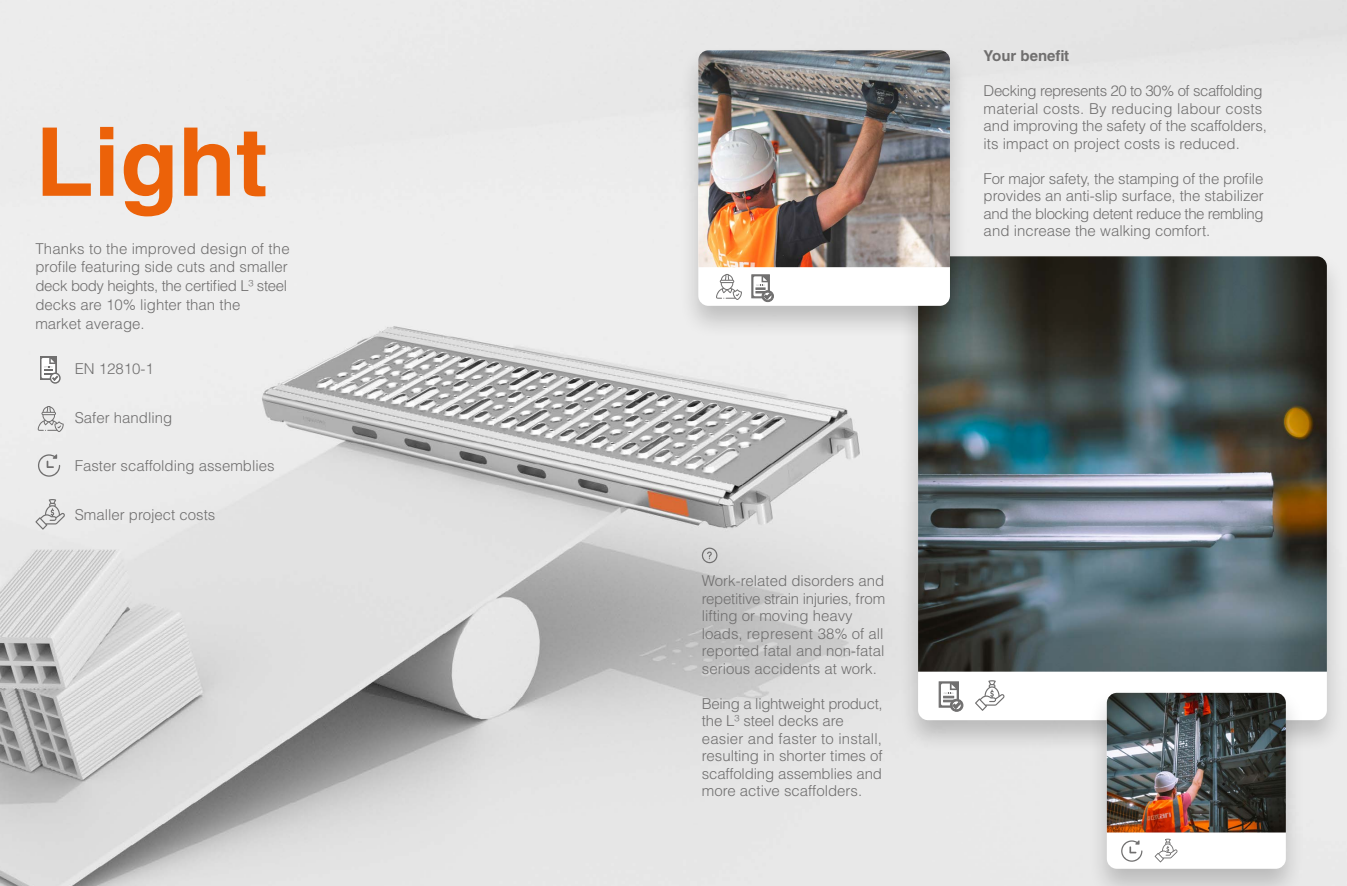
<style>
.page{position:relative;width:1347px;height:886px;background:#fff}
.page>*{position:absolute;margin:0;border:0;box-sizing:border-box;transform-origin:0 0}
.t1{font:700 95px "Helvetica LT Std";color:#ec6209}
.t2{font:300 15px/17.5px "Helvetica LT Std";color:#706f6f}
.t3{font:700 15px "Helvetica LT Std";color:#706f6f}
</style>
<div class="page">
<img style="left:0;top:0;width:1346px;height:886px">
<div style="left:898px;top:251px;width:448px;height:503px;background:#000;opacity:.2"></div>
<div style="left:918px;top:256px;width:408px;height:464px;background:#fff;border-radius:10px"></div>
<img style="left:918px;top:256px;width:408px;height:416px">
<div style="left:1086px;top:687px;width:219px;height:199px;background:#000;opacity:.2"></div>
<div style="left:1106px;top:693px;width:179px;height:176px;background:#fff;border-radius:10px"></div>
<img style="left:1106px;top:693px;width:179px;height:139px">
<div style="left:678px;top:45px;width:292px;height:295px;background:#000;opacity:.2"></div>
<div style="left:698px;top:50px;width:252px;height:256px;background:#fff;border-radius:10px"></div>
<img style="left:698px;top:50px;width:252px;height:217px">
<svg style="left:716px;top:274px;width:26px;height:26px"></svg>
<svg style="left:975px;top:680px;width:29px;height:31px"></svg>
<div style="left:939px;top:682px;width:19px;height:25px;background:#706f6f"></div>
<svg style="left:941px;top:683px;width:22px;height:28px"></svg>
<svg style="left:1121px;top:840px;width:21px;height:22px"></svg>
<svg style="left:1154px;top:839px;width:23px;height:23px"></svg>
<svg style="left:751px;top:275px;width:18px;height:23px"></svg>
<svg style="left:753px;top:276px;width:20px;height:26px"></svg>
<svg style="left:38px;top:406px;width:26px;height:26px"></svg>
<svg style="left:38px;top:454px;width:22px;height:23px"></svg>
<svg style="left:35px;top:499px;width:30px;height:31px"></svg>
<svg style="left:40px;top:356px;width:17px;height:24px"></svg>
<svg style="left:42px;top:358px;width:19px;height:26px"></svg>
<svg style="left:701px;top:548px;width:16px;height:15px"></svg>
<h1 class="t1" style="left:35px;top:126px;width:234px">Light</h1>
<p class="t2" style="left:35px;top:240px;width:256px;line-height:18.8px">Thanks to the improved design of the profile featuring side cuts and smaller deck body heights, the certified L³ steel decks are 10% lighter than the market average.</p>
<p class="t2" style="left:75px;top:361px;width:81px">EN 12810-1</p>
<p class="t2" style="left:75px;top:410px;width:99px">Safer handling</p>
<p class="t2" style="left:75px;top:458px;width:201px">Faster scaffolding assemblies</p>
<p class="t2" style="left:75px;top:507px;width:142px">Smaller project costs</p>
<p class="t3" style="left:983px;top:50px;width:87px">Your benefit</p>
<p class="t2" style="left:983px;top:83px;width:285px">Decking represents 20 to 30% of scaffolding material costs. By reducing labour costs and improving the safety of the scaffolders, its impact on project costs is reduced.</p>
<p class="t2" style="left:983px;top:171px;width:282px;text-align:justify">For major safety, the stamping of the profile provides an anti-slip surface, the stabilizer and the blocking detent reduce the rembling and increase the walking comfort.</p>
<p class="t2" style="left:702px;top:573px;width:185px">Work-related disorders and repetitive strain injuries, from lifting or moving heavy loads, represent 38% of all reported fatal and non-fatal serious accidents at work.</p>
<p class="t2" style="left:702px;top:696px;width:182px">Being a lightweight product, the L³ steel decks are easier and faster to install, resulting in shorter times of scaffolding assemblies and more active scaffolders.</p>
</div>
